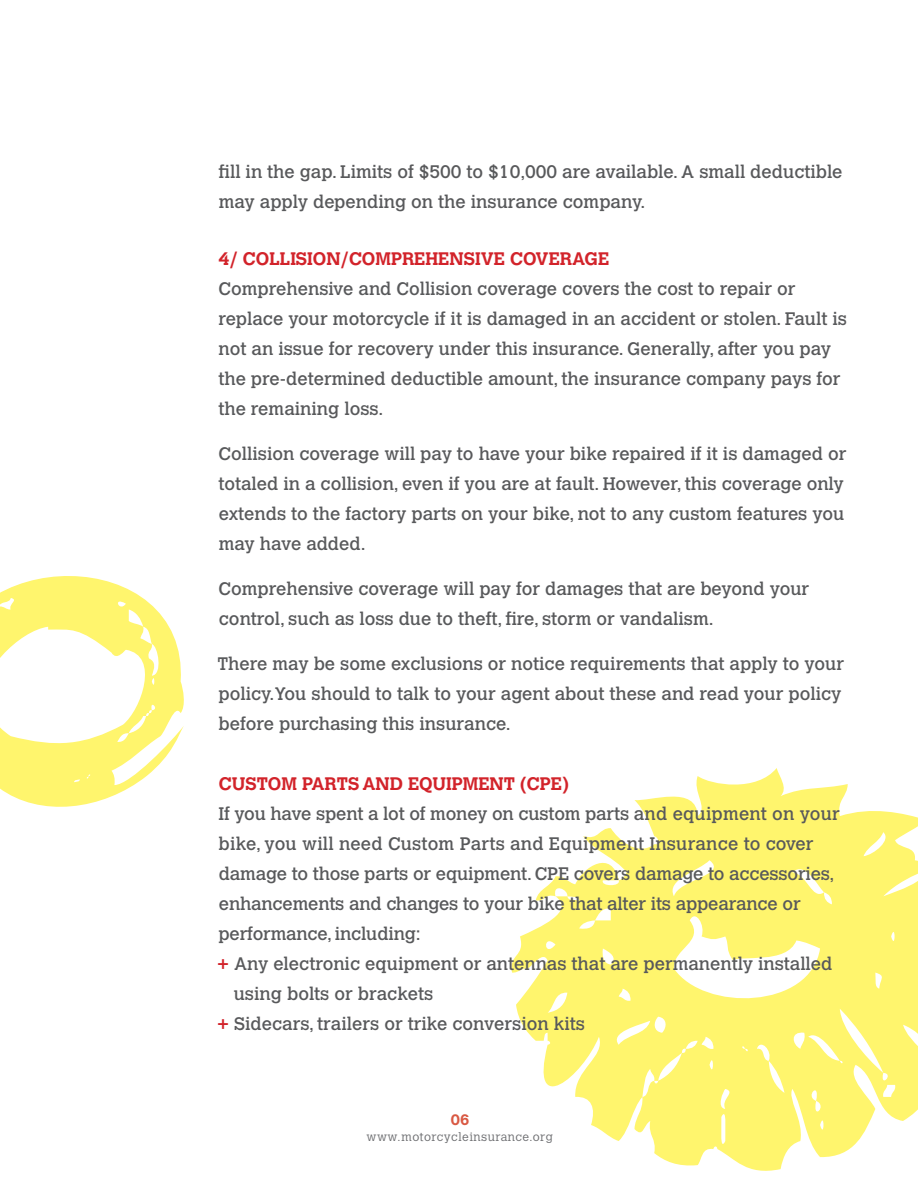
<style>
.page{position:relative;width:918px;height:1188px;background:#fff}
.page>*{position:absolute;margin:0;border:0;box-sizing:border-box;transform-origin:0 0}
.t1{font:18px/30px "Calvert";color:#58595b}
.t2{font:700 18px "Calvert";color:#d2232a}
.t3{font:700 15px "Calvert";color:#d95943}
.t4{font:300 12px "Calvert";letter-spacing:.04em;color:#6d6e71}
.s1{font-weight:700;color:#d2232a}
</style>
<div class="page">
<svg style="left:0;top:576px;width:184px;height:231px"></svg>
<svg style="left:511px;top:768px;width:407px;height:403px;fill:#fff56d"></svg>
<p class="t1" style="left:219px;top:157px;width:625px">fill in the gap. Limits of $500 to $10,000 are available. A small deductible may apply depending on the insurance company.</p>
<p class="t2" style="left:218px;top:247px;width:355px">4/ COLLISION/COMPREHENSIVE COVERAG</p>
<p class="t2" style="left:598px;top:247px;width:13px">E</p>
<p class="t1" style="left:218px;top:274px;width:630px">Comprehensive and Collision coverage covers the cost to repair or replace your motorcycle if it is damaged in an accident or stolen. Fault is not an issue for recovery under this insurance. Generally, after you pay the pre-determined deductible amount, the insurance company pays for the remaining loss.</p>
<p class="t1" style="left:218px;top:439px;width:629px">Collision coverage will pay to have your bike repaired if it is damaged or totaled in a collision, even if you are at fault. However, this coverage only extends to the factory parts on your bike, not to any custom features you may have added.</p>
<p class="t1" style="left:219px;top:574px;width:592px">Comprehensive coverage will pay for damages that are beyond your control, such as loss due to theft, fire, storm or vandalism.</p>
<p class="t1" style="left:217px;top:649px;width:628px">There may be some exclusions or notice requirements that apply to your policy.You should to talk to your agent about these and read your policy before purchasing this insurance.</p>
<p class="t2" style="left:219px;top:772px;width:96px">CUSTOM PAR</p>
<p class="t2" style="left:337px;top:772px;width:234px">TS AND EQUIPMENT (CPE)</p>
<p class="t1" style="left:218px;top:799px;width:623px">If you have spent a lot of money on custom parts and equipment on your</p>
<p class="t1" style="left:219px;top:829px;width:596px">bike, you will need Custom Parts and Equipment Insurance to cover</p>
<p class="t1" style="left:219px;top:859px;width:617px">damage to those parts or equipment. CPE covers damage to accessories,</p>
<p class="t1" style="left:219px;top:889px;width:583px">enhancements and changes to your bike that alter its appearance or</p>
<p class="t1" style="left:219px;top:919px;width:204px">performance, including:</p>
<p class="t1" style="left:217px;top:949px;width:617px"><span class="s1">+</span> Any electronic equipment or antennas that are permanently installed</p>
<p class="t1" style="left:234px;top:979px;width:201px">using bolts or brackets</p>
<p class="t1" style="left:217px;top:1009px;width:370px"><span class="s1">+</span> Sidecars, trailers or trike conversion kits</p>
<p class="t3" style="left:451px;top:1111px;width:20px">06</p>
<p class="t4" style="left:367px;top:1130px;width:188px">www.motorcycleinsurance.org</p>
</div>
